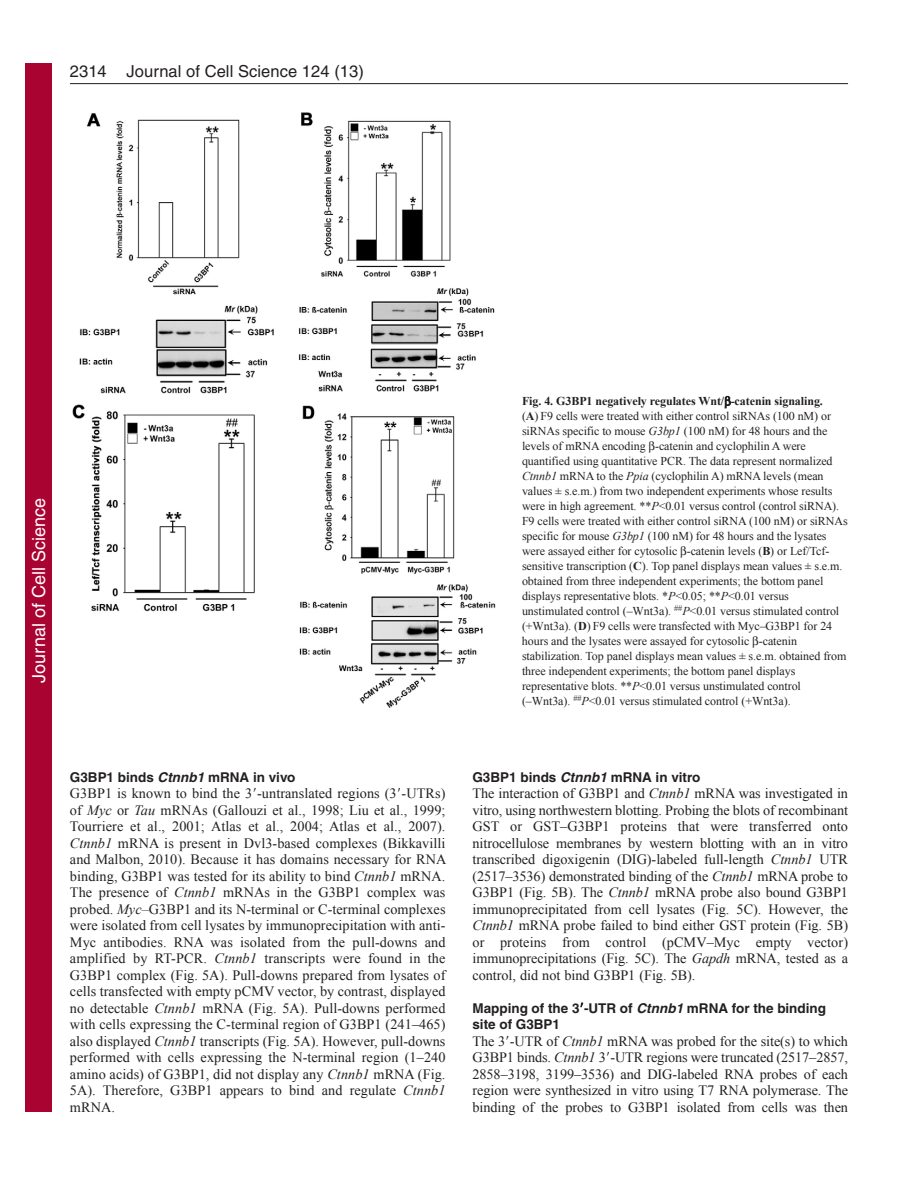
<style>
.page{position:relative;width:918px;height:1188px;background:#fff}
.page>*{position:absolute;margin:0;border:0;box-sizing:border-box;transform-origin:0 0}
.t1{font:18px "Helvetica";color:#fff}
.t2{font:16.5px "Helvetica";letter-spacing:.005em;color:#231f20}
.t3{font:14.25px/16.5px "Times New Roman";letter-spacing:-.005em;color:#231f20;text-align:justify}
.t4{font:700 13.5px/16.5px "Helvetica";color:#231f20}
.t5{font:12px/15px "Times New Roman";letter-spacing:-.005em;color:#231f20}
.s1{font-style:italic}
.s2{font-family:"Mathematical Pi One"}
.s3{font-weight:700}
.s4{font-family:"Mathematical Pi One";font-weight:400}
</style>
<div class="page">
<hr style="left:70px;top:83px;width:778px;height:1px;background:#231f20">
<img style="left:72px;top:112px;width:424px;height:596px">
<div style="left:26px;top:64px;width:26px;height:1048px;background:#a90332"></div>
<p class="t2" style="left:70px;top:65px;width:295px">2314 Journal of Cell Science 124 (13)</p>
<p class="t1" style="left:28px;top:683px;width:186px;rotate:-90deg">Journal of Cell Science</p>
<p class="t4" style="left:70px;top:770px;width:227px">G3BP1 binds <span class="s1">Ctnnb1</span>mRNA in vivo</p>
<p class="t3" style="left:70px;top:785px;width:378px">G3BP1 is known to bind the 3<span class="s2">-</span>-untranslated regions (3<span class="s2">-</span>-UTRs) of <span class="s1">Myc</span> or <span class="s1">Tau</span> mRNAs (Gallouzi et al., 1998; Liu et al., 1999; Tourriere et al., 2001; Atlas et al., 2004; Atlas et al., 2007).<br><span class="s1">Ctnnb1</span> mRNA is present in Dvl3-based complexes (Bikkavilli and Malbon, 2010). Because it has domains necessary for RNA binding, G3BP1 was tested for its ability to bind <span class="s1">Ctnnb1</span> mRNA.<br>The presence of <span class="s1">Ctnnb1</span> mRNAs in the G3BP1 complex was probed. <span class="s1">Myc–</span>G3BP1 and its N-terminal or C-terminal complexes were isolated from cell lysates by immunoprecipitation with anti-Myc antibodies. RNA was isolated from the pull-downs and amplified by RT-PCR. <span class="s1">Ctnnb1</span> transcripts were found in the G3BP1 complex (Fig. 5A). Pull-downs prepared from lysates of cells transfected with empty pCMV vector, by contrast, displayed no detectable <span class="s1">Ctnnb1</span> mRNA (Fig. 5A). Pull-downs performed with cells expressing the C-terminal region of G3BP1 (241–465) also displayed <span class="s1">Ctnnb1</span> transcripts (Fig. 5A). However, pull-downs performed with cells expressing the N-terminal region (1–240 amino acids) of G3BP1, did not display any <span class="s1">Ctnnb1</span> mRNA (Fig.<br>5A). Therefore, G3BP1 appears to bind and regulate <span class="s1">Ctnnb1 </span>mRNA.</p>
<p class="t5" style="left:522px;top:394px;width:327px"><span class="s3">Fig. 4. G3BP1 negatively regulates Wnt/ -catenin signaling.<br></span>(<span class="s3">A</span>) F9 cells were treated with either control siRNAs (100 nM) or siRNAs specific to mouse <span class="s1">G3bp1</span> (100 nM) for 48 hours and the levels of mRNA encoding -catenin and cyclophilin A were quantified using quantitative PCR. The data represent normalized <span class="s1">Ctnnb1</span> mRNA to the <span class="s1">Ppia</span> (cyclophilin A) mRNA levels (mean values ± s.e.m.) from two independent experiments whose results were in high agreement. **<span class="s1">P</span>&lt;0.01 versus control (control siRNA).<br>F9 cells were treated with either control siRNA (100 nM) or siRNAs specific for mouse <span class="s1">G3bp1</span> (100 nM) for 48 hours and the lysates were assayed either for cytosolic -catenin levels (<span class="s3">B</span>) or Lef/Tcf&shy;sensitive transcription (<span class="s3">C</span>). Top panel displays mean values ± s.e.m. obtained from three independent experiments; the bottom panel displays representative blots. *<span class="s1">P</span>&lt;0.05; **<span class="s1">P</span>&lt;0.01 versus unstimulated control (–Wnt3a). <sup>##</sup><span class="s1">P</span>&lt;0.01 versus stimulated control (+Wnt3a). (<span class="s3">D</span>) F9 cells were transfected with Myc–G3BP1 for 24 hours and the lysates were assayed for cytosolic -catenin stabilization. Top panel displays mean values ± s.e.m. obtained from three independent experiments; the bottom panel displays representative blots. **<span class="s1">P</span>&lt;0.01 versus unstimulated control (–Wnt3a). <sup>##</sup><span class="s1">P</span>&lt;0.01 versus stimulated control (+Wnt3a).</p>
<p class="t4" style="left:472px;top:770px;width:229px">G3BP1 binds <span class="s1">Ctnnb1</span> mRNA in vitro</p>
<p class="t3" style="left:472px;top:785px;width:377px">The interaction of G3BP1 and <span class="s1">Ctnnb1</span> mRNA was investigated in vitro, using northwestern blotting. Probing the blots of recombinant GST or GST–G3BP1 proteins that were transferred onto nitrocellulose membranes by western blotting with an in vitro transcribed digoxigenin (DIG)-labeled full-length <span class="s1">Ctnnb1</span> UTR (2517–3536) demonstrated binding of the <span class="s1">Ctnnb1</span> mRNA probe to G3BP1 (Fig. 5B). The <span class="s1">Ctnnb1</span> mRNA probe also bound G3BP1 immunoprecipitated from cell lysates (Fig. 5C). However, the <span class="s1">Ctnnb1</span> mRNA probe failed to bind either GST protein (Fig. 5B) or proteins from control (pCMV–Myc empty vector) immunoprecipitations (Fig. 5C). The <span class="s1">Gapdh</span> mRNA, tested as a control, did not bind G3BP1 (Fig. 5B).</p>
<p class="t4" style="left:472px;top:1001px;width:355px">Mapping of the 3<span class="s4">-</span>-UTR of <span class="s1">Ctnnb1</span> mRNA for the binding site of G3BP1</p>
<p class="t3" style="left:472px;top:1032px;width:377px">The 3<span class="s2">-</span>-UTR of <span class="s1">Ctnnb1</span> mRNA was probed for the site(s) to which G3BP1 binds. <span class="s1">Ctnnb1</span> 3<span class="s2">-</span>-UTR regions were truncated (2517–2857, 2858–3198, 3199–3536) and DIG-labeled RNA probes of each region were synthesized in vitro using T7 RNA polymerase. The binding of the probes to G3BP1 isolated from cells was then</p>
</div>
